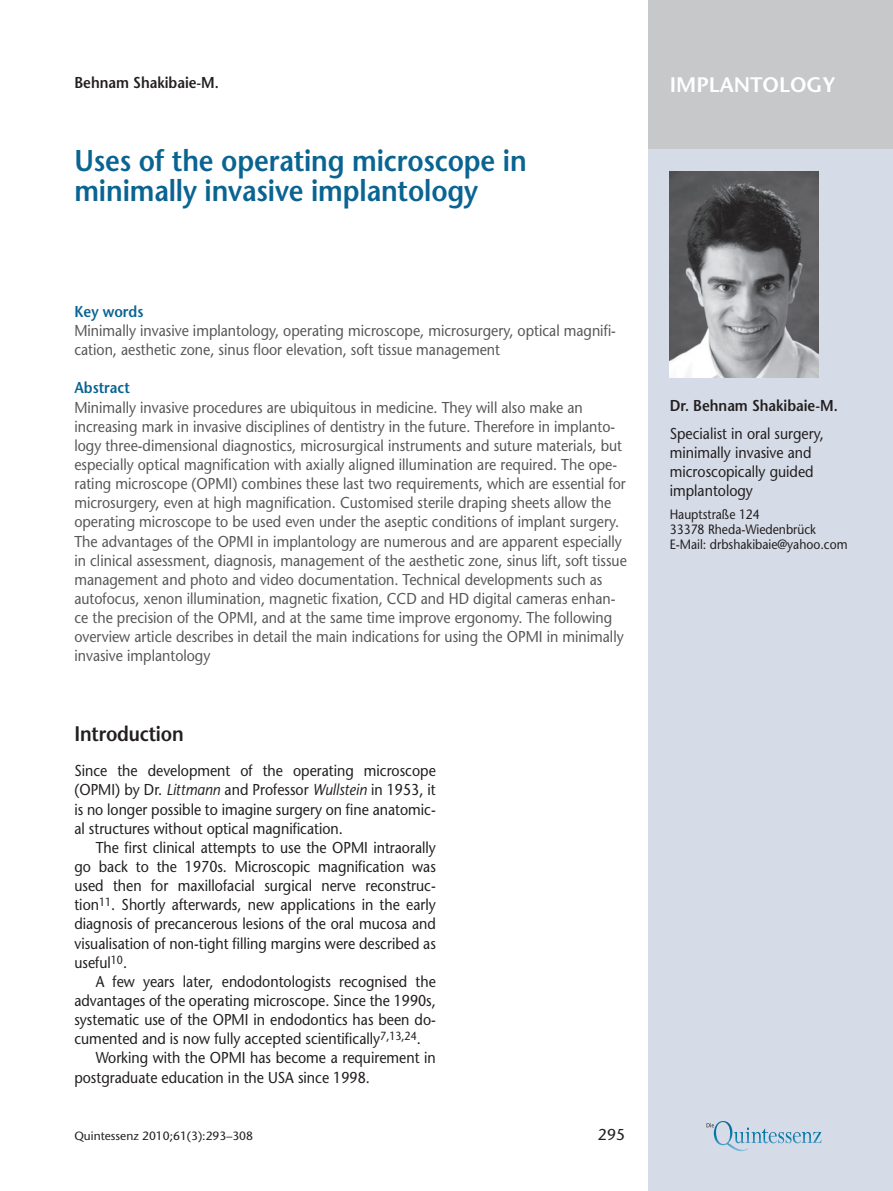
<style>
.page{position:relative;width:893px;height:1191px;background:#fff}
.page>*{position:absolute;margin:0;border:0;box-sizing:border-box;transform-origin:0 0}
.t1{font:600 30px/30px "Stone Sans Std";letter-spacing:-.005em;color:#096492;scale:.9 1}
.t2{font:600 21px "Stone Sans Std";color:#fff}
.t3{font:600 21px "Stone Sans Std";letter-spacing:-.01em;color:#231f20;scale:.9 1}
.t4{font:500 15.75px/19.2px "Stone Sans Std";color:#57585a;scale:.9 1}
.t5{font:500 15.75px/19.2px "Stone Sans Std";color:#231f20;text-align:justify;scale:.9 1}
.t6{font:600 15.75px "Stone Sans Std";color:#231f20;scale:.9 1}
.t7{font:600 15.75px "Stone Sans Std";color:#096492;scale:.9 1}
.t8{font:500 15.75px "Stone Sans Std";color:#231f20}
.t9{font:500 13.5px/15px "Stone Sans Std";color:#231f20;scale:.9 1}
.t10{font:500 12px "Stone Sans Std";color:#231f20}
.s1{font-style:italic}
</style>
<div class="page">
<div style="left:648px;top:0;width:245px;height:1191px;background:#d6dce7"></div>
<div style="left:648px;top:0;width:245px;height:149px;background:#c7c8ca"></div>
<svg style="left:707px;top:1121px;width:114px;height:30px"></svg>
<img style="left:670px;top:171px;width:149px;height:206px">
<svg style="left:679px;top:171px;width:140px;height:25px;background:#5a5a5d"></svg>
<p class="t6" style="left:74px;top:76px;width:162px">Behnam Shakibaie-M.</p>
<h1 class="t1" style="left:74px;top:148px;width:504px">Uses of the operating microscope in minimally invasive implantology</h1>
<p class="t7" style="left:74px;top:305px;width:78px">Key words</p>
<p class="t4" style="left:74px;top:322px;width:603px">Minimally invasive implantology, operating microscope, microsurgery, optical magnifi&shy;cation, aesthetic zone, sinus floor elevation, soft tissue management</p>
<p class="t7" style="left:74px;top:381px;width:63px">Abstract</p>
<p class="t4" style="left:74px;top:399px;width:615px">Minimally invasive procedures are ubiquitous in medicine. They will also make an increasing mark in invasive disciplines of dentistry in the future. Therefore in implanto&shy;logy three-dimensional diagnostics, microsurgical instruments and suture materials, but especially optical magnification with axially aligned illumination are required. The ope&shy;rating microscope (OPMI) combines these last two requirements, which are essential for microsurgery, even at high magnification. Customised sterile draping sheets allow the operating microscope to be used even under the aseptic conditions of implant surgery.<br>The advantages of the OPMI in implantology are numerous and are apparent especially in clinical assessment, diagnosis, management of the aesthetic zone, sinus lift, soft tissue management and photo and video documentation. Technical developments such as autofocus, xenon illumination, magnetic fixation, CCD and HD digital cameras enhan&shy;ce the precision of the OPMI, and at the same time improve ergonomy. The following overview article describes in detail the main indications for using the OPMI in minimally invasive implantology</p>
<h2 class="t3" style="left:74px;top:724px;width:123px">Introduction</h2>
<p class="t5" style="left:74px;top:762px;width:403px">Since the development of the operating microscope (OPMI) by Dr. <span class="s1">Littmann</span> and Professor <span class="s1">Wullstein</span> in 1953, it is no longer possible to imagine surgery on fine anatomic&shy;al structures without optical magnification.</p>
<p class="t5" style="left:74px;top:839px;width:403px;text-indent:21px">The first clinical attempts to use the OPMI intraorally go back to the 1970s. Microscopic magnification was used then for maxillofacial surgical nerve reconstruc&shy;tion<sup>11</sup>. Shortly afterwards, new applications in the early diagnosis of precancerous lesions of the oral mucosa and visualisation of non-tight filling margins were described as useful<sup>10</sup>.</p>
<p class="t5" style="left:96px;top:973px;width:379px">A few years later, endodontologists recognised the</p>
<p class="t5" style="left:74px;top:992px;width:403px">advantages of the operating microscope. Since the 1990s,</p>
<p class="t5" style="left:74px;top:1011px;width:403px">systematic use of the OPMI in endodontics has been do-</p>
<p class="t5" style="left:74px;top:1030px;width:386px">cumented and is now fully accepted scientifically<sup>7,13,24</sup>.</p>
<p class="t5" style="left:96px;top:1049px;width:379px">Working with the OPMI has become a requirement in</p>
<p class="t5" style="left:74px;top:1068px;width:330px">postgraduate education in the USA since 1998.</p>
<p class="t10" style="left:74px;top:1130px;width:180px">Quintessenz 2010;61(3):293–308</p>
<p class="t8" style="left:598px;top:1127px;width:29px">295</p>
<h2 class="t2" style="left:670px;top:76px;width:168px">IMPLANTOLOGY</h2>
<p class="t6" style="left:670px;top:399px;width:188px">Dr. Behnam Shakibaie-M.</p>
<p class="t5" style="left:670px;top:425px;width:173px;text-align:left">Specialist in oral surgery, minimally invasive and microscopically guided implantology</p>
<p class="t9" style="left:670px;top:508px;width:199px">Hauptstraße 124<br>33378 Rheda-Wiedenbrück<br>E-Mail: drbshakibaie@yahoo.com</p>
</div>
